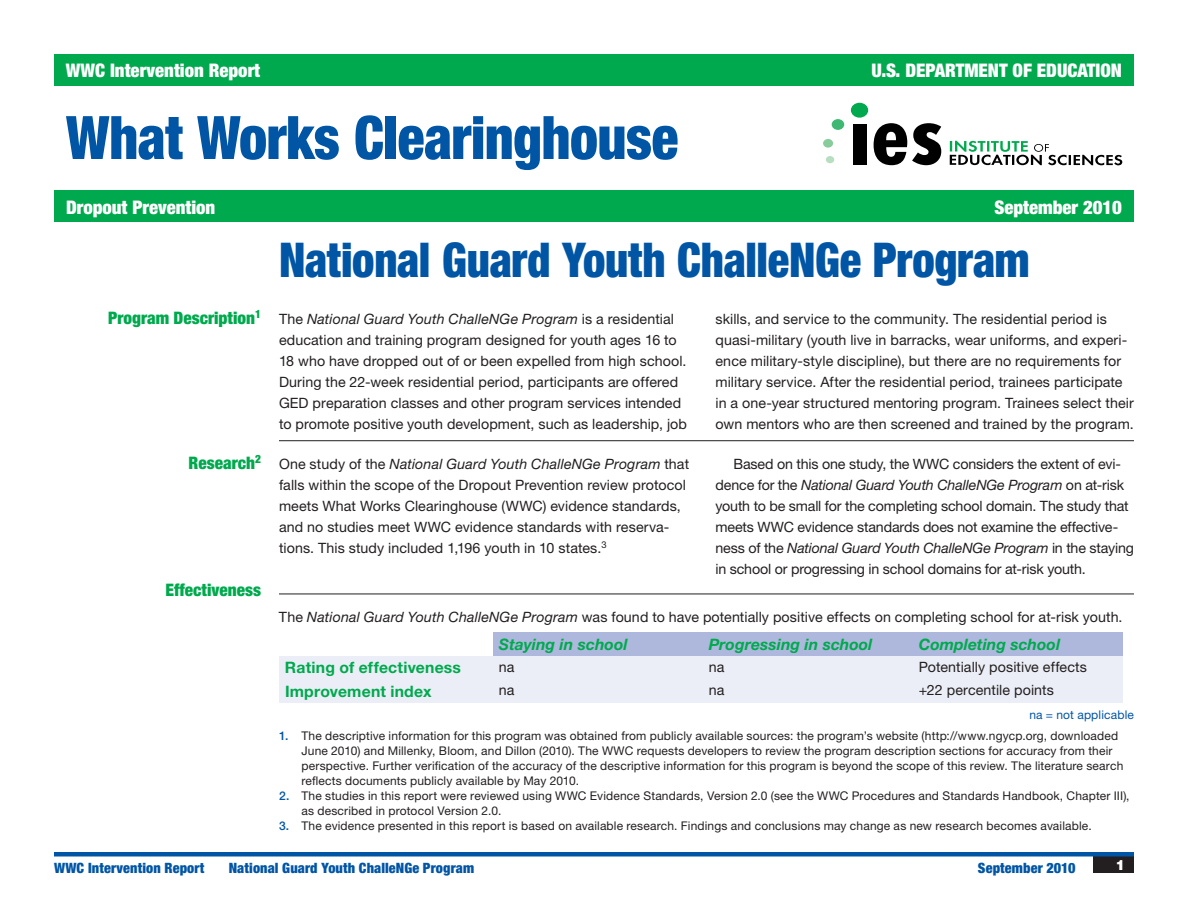
<style>
.page{position:relative;width:1188px;height:918px;background:#fff}
.page>*{position:absolute;margin:0;border:0;box-sizing:border-box;transform-origin:0 0}
.t1{font:900 condensed 60px "Helvetica Neue LT Std";letter-spacing:-.01em;color:#0155a5;scale:.93 1}
.t2{font:900 condensed 48px "Helvetica Neue LT Std";letter-spacing:-.005em;color:#0155a5;scale:.93 1}
.t3{font:900 condensed 18.75px "Helvetica Neue LT Std";color:#fff}
.t4{font:900 condensed 17.25px "Helvetica Neue LT Std";color:#00a94e}
.t5{font:italic 700 15.75px "Helvetica Neue LT Std";letter-spacing:.005em;color:#00a94e}
.t6{font:700 15.75px "Helvetica Neue LT Std";letter-spacing:.01em;color:#00a94e}
.t7{font:14.25px/21px "Helvetica Neue LT Std";letter-spacing:.005em;color:#231f20}
.t8{font:900 condensed 14.25px "Helvetica Neue LT Std";letter-spacing:.01em;color:#0155a5}
.t9{font:900 14.25px "Helvetica Neue LT Std";color:#fff}
.t10{font:12px/15px "Helvetica Neue LT Std";letter-spacing:.015em;color:#231f20}
.t11{font:12px "Helvetica Neue LT Std";letter-spacing:.015em;color:#0155a5}
.s1{font-style:italic}
.s2{font-weight:500;color:#0155a5}
</style>
<div class="page">
<div style="left:1094px;top:856px;width:40px;height:17px;background:#231f20"></div>
<hr style="left:54px;top:852px;width:1080px;height:4px;background:#0155a5">
<hr style="left:279px;top:440px;width:855px;height:1px;background:#231f20">
<div style="left:54px;top:190px;width:1080px;height:32px;background:#00a94e"></div>
<div style="left:54px;top:54px;width:1080px;height:32px;background:#00a94e"></div>
<hr style="left:279px;top:594px;width:855px;height:1px;background:#231f20">
<div style="left:493px;top:633px;width:210px;height:23px;background:#adb8dc"></div>
<div style="left:703px;top:633px;width:210px;height:23px;background:#adb8dc"></div>
<div style="left:913px;top:633px;width:210px;height:23px;background:#adb8dc"></div>
<div style="left:279px;top:656px;width:214px;height:23px;background:#ebeef6"></div>
<div style="left:493px;top:656px;width:210px;height:23px;background:#ebeef6"></div>
<div style="left:703px;top:656px;width:210px;height:23px;background:#ebeef6"></div>
<div style="left:913px;top:656px;width:210px;height:23px;background:#ebeef6"></div>
<div style="left:279px;top:679px;width:214px;height:24px;background:#ebeef6"></div>
<div style="left:493px;top:679px;width:210px;height:24px;background:#ebeef6"></div>
<div style="left:703px;top:679px;width:210px;height:24px;background:#ebeef6"></div>
<div style="left:913px;top:679px;width:210px;height:24px;background:#ebeef6"></div>
<div style="left:832px;top:119px;width:12px;height:11px;background:#3eb872;border-radius:50%"></div>
<div style="left:823px;top:139px;width:10px;height:9px;background:#88cc9c;border-radius:50%"></div>
<div style="left:826px;top:156px;width:8px;height:7px;background:#b8dec0;border-radius:50%"></div>
<div style="left:851px;top:103px;width:17px;height:15px;background:#00a94e;border-radius:50%"></div>
<div style="left:853px;top:124px;width:13px;height:40px;background:#000"></div>
<svg style="left:874px;top:123px;width:67px;height:42px"></svg>
<svg style="left:950px;top:141px;width:172px;height:24px"></svg>
<h2 class="t3" style="left:66px;top:59px;width:196px">WWC Intervention Report</h2>
<h2 class="t3" style="left:872px;top:59px;width:252px">U.S. DEPARTMENT OF EDUCATION</h2>
<h1 class="t1" style="left:66px;top:101px;width:660px">What Works Clearinghouse</h1>
<h2 class="t3" style="left:66px;top:195px;width:151px">Dropout Prevention</h2>
<h2 class="t3" style="left:994px;top:195px;width:129px">September 2010</h2>
<h1 class="t2" style="left:279px;top:231px;width:809px">National Guard Youth ChalleNGe Program</h1>
<h3 class="t4" style="left:108px;top:307px;width:154px">Program Description<sup>1</sup></h3>
<p class="t7" style="left:279px;top:308px;width:410px">The <span class="s1">National Guard Youth ChalleNGe Program</span> is a residential education and training program designed for youth ages 16 to 18 who have dropped out of or been expelled from high school.<br>During the 22-week residential period, participants are offered GED preparation classes and other program services intended to promote positive youth development, such as leadership, job</p>
<p class="t7" style="left:716px;top:308px;width:420px">skills, and service to the community. The residential period is quasi-military (youth live in barracks, wear uniforms, and experi&shy;ence military-style discipline), but there are no requirements for military service. After the residential period, trainees participate in a one-year structured mentoring program. Trainees select their own mentors who are then screened and trained by the program.</p>
<h3 class="t4" style="left:189px;top:452px;width:74px">Research<sup>2</sup></h3>
<p class="t7" style="left:279px;top:453px;width:412px">One study of the <span class="s1">National Guard Youth ChalleNGe Program</span> that falls within the scope of the Dropout Prevention review protocol meets What Works Clearinghouse (WWC) evidence standards, and no studies meet WWC evidence standards with reserva&shy;tions. This study included 1,196 youth in 10 states.<sup>3</sup></p>
<p class="t7" style="left:715px;top:453px;width:420px;text-indent:18px">Based on this one study, the WWC considers the extent of evi&shy;dence for the <span class="s1">National Guard Youth ChalleNGe Program</span> on at-risk youth to be small for the completing school domain. The study that meets WWC evidence standards does not examine the effective&shy;ness of the <span class="s1">National Guard Youth ChalleNGe Program</span> in the staying in school or progressing in school domains for at-risk youth.</p>
<h3 class="t4" style="left:166px;top:580px;width:97px">Effectiveness</h3>
<p class="t7" style="left:279px;top:606px;width:845px">The <span class="s1">National Guard Youth ChalleNGe Program</span> was found to have potentially positive effects on completing school for at-risk youth.</p>
<p class="t5" style="left:499px;top:635px;width:130px">Staying in school</p>
<p class="t5" style="left:709px;top:635px;width:165px">Progressing in school</p>
<p class="t5" style="left:919px;top:635px;width:143px">Completing school</p>
<p class="t6" style="left:285px;top:658px;width:178px">Rating of effectiveness</p>
<p class="t7" style="left:499px;top:656px;width:17px">na</p>
<p class="t7" style="left:709px;top:656px;width:17px">na</p>
<p class="t7" style="left:919px;top:656px;width:170px">Potentially positive effects</p>
<p class="t6" style="left:285px;top:681px;width:148px">Improvement index</p>
<p class="t7" style="left:499px;top:680px;width:17px">na</p>
<p class="t7" style="left:709px;top:680px;width:17px">na</p>
<p class="t7" style="left:919px;top:680px;width:137px">+22 percentile points</p>
<p class="t10" style="left:302px;top:728px;width:823px;text-indent:-22px"><span class="s2">1.</span> The descriptive information for this program was obtained from publicly available sources: the program’s website (http://www.ngycp.org, downloaded June 2010) and Millenky, Bloom, and Dillon (2010). The WWC requests developers to review the program description sections for accuracy from their perspective. Further verification of the accuracy of the descriptive information for this program is beyond the scope of this review. The literature search reflects documents publicly available by May 2010.</p>
<p class="t10" style="left:302px;top:788px;width:830px;text-indent:-22px"><span class="s2">2.</span> The studies in this report were reviewed using WWC Evidence Standards, Version 2.0 (see the WWC Procedures and Standards Handbook, Chapter III), as described in protocol Version 2.0.</p>
<p class="t10" style="left:279px;top:818px;width:814px"><span class="s2">3.</span> The evidence presented in this report is based on available research. Findings and conclusions may change as new research becomes available.</p>
<p class="t11" style="left:1029px;top:708px;width:106px">na = not applicable</p>
<p class="t8" style="left:54px;top:859px;width:152px">WWC Intervention Report</p>
<p class="t8" style="left:229px;top:859px;width:247px">National Guard Youth ChalleNGe Program</p>
<p class="t8" style="left:978px;top:859px;width:99px">September 2010</p>
<p class="t9" style="left:1115px;top:856px;width:11px">1</p>
</div>
